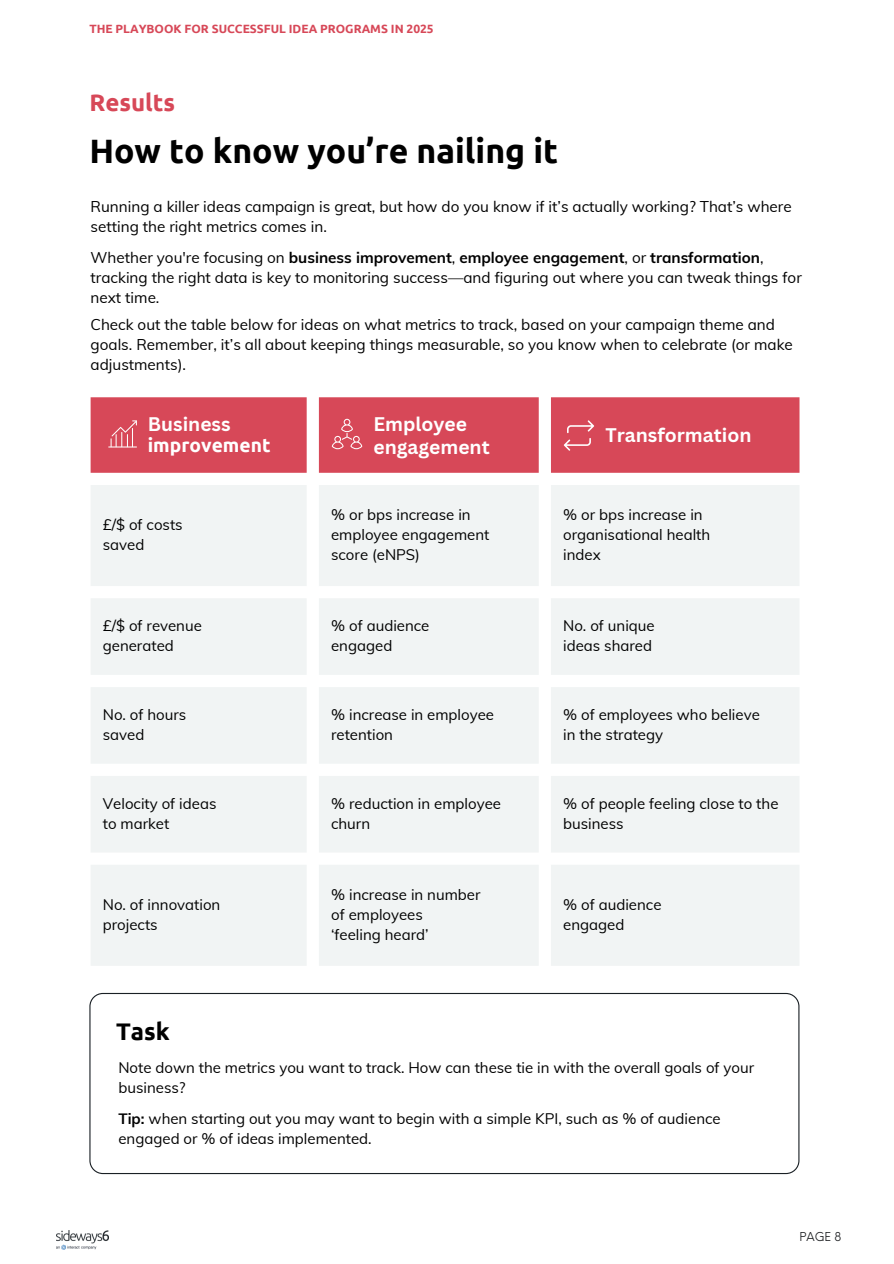
<style>
.page{position:relative;width:894px;height:1264px;background:#fff}
.page>*{position:absolute;margin:0;border:0;box-sizing:border-box;transform-origin:0 0}
.t1{font:700 33.75px "Ubuntu";color:#000}
.t2{font:700 24px "Ubuntu";color:#d74858}
.t3{font:700 24px "Ubuntu";color:#000}
.t4{font:700 19.2px/22.5px "Canva Sans";color:#fff}
.t5{font:700 19.2px "Ubuntu";color:#fff}
.t6{font:15.3px/20.2px "Muli";color:#000}
.t7{font:15px/20.2px "Muli";color:#000}
.t8{font:700 12px "Ubuntu";color:#d74858}
.t9{font:12px "Neue Einstellung";color:#17191c}
.s1{font-weight:700}
</style>
<div class="page">
<img style="left:57px;top:1230px;width:51px;height:19px">
<div style="left:91px;top:397px;width:708px;height:76px;background:#d74858"></div>
<svg style="left:91px;top:485px;width:708px;height:480px;fill:#f1f4f4"></svg>
<svg style="left:89px;top:992px;width:710px;height:182px"></svg>
<svg style="left:331px;top:419px;width:31px;height:30px"></svg>
<svg style="left:563px;top:420px;width:31px;height:30px"></svg>
<svg style="left:108px;top:420px;width:29px;height:27px"></svg>
<p class="t8" style="left:89px;top:21px;width:346px">THE PLAYBOOK FOR SUCCESSFUL IDEA PROGRAMS IN 2025</p>
<h2 class="t2" style="left:89px;top:88px;width:87px">Results</h2>
<h1 class="t1" style="left:89px;top:131px;width:470px">How to know you’re nailing it</h1>
<p class="t6" style="left:91px;top:195px;width:702px">Running a killer ideas campaign is great, but how do you know if it’s actually working? That’s where setting the right metrics comes in.</p>
<p class="t6" style="left:91px;top:246px;width:712px">Whether you're focusing on <span class="s1">business improvement</span>, <span class="s1">employee engagement</span>, or <span class="s1">transformation</span>, tracking the right data is key to monitoring success—and figuring out where you can tweak things for next time.</p>
<p class="t6" style="left:91px;top:313px;width:703px">Check out the table below for ideas on what metrics to track, based on your campaign theme and goals. Remember, it’s all about keeping things measurable, so you know when to celebrate (or make adjustments).</p>
<p class="t4" style="left:148px;top:413px;width:84px">Business</p>
<p class="t5" style="left:148px;top:434px;width:124px">improvement</p>
<p class="t4" style="left:373px;top:413px;width:118px">Employee engagement</p>
<p class="t4" style="left:605px;top:424px;width:147px">Transformation</p>
<p class="t7" style="left:103px;top:514px;width:81px">£/$ of costs saved</p>
<p class="t7" style="left:331px;top:503px;width:160px">% or bps increase in employee engagement score (eNPS)</p>
<p class="t7" style="left:563px;top:503px;width:148px">% or bps increase in organisational health index</p>
<p class="t7" style="left:103px;top:614px;width:101px">£/$ of revenue generated</p>
<p class="t7" style="left:331px;top:614px;width:100px">% of audience engaged</p>
<p class="t7" style="left:563px;top:614px;width:93px">No. of unique ideas shared</p>
<p class="t7" style="left:103px;top:703px;width:85px">No. of hours saved</p>
<p class="t7" style="left:331px;top:703px;width:164px">% increase in employee retention</p>
<p class="t7" style="left:563px;top:703px;width:198px">% of employees who believe in the strategy</p>
<p class="t7" style="left:103px;top:792px;width:115px">Velocity of ideas to market</p>
<p class="t7" style="left:331px;top:792px;width:171px">% reduction in employee churn</p>
<p class="t7" style="left:563px;top:792px;width:217px">% of people feeling close to the business</p>
<p class="t7" style="left:103px;top:893px;width:119px">No. of innovation projects</p>
<p class="t7" style="left:331px;top:883px;width:151px">% increase in number of employees<br>‘feeling heard’</p>
<p class="t7" style="left:563px;top:893px;width:100px">% of audience engaged</p>
<h2 class="t3" style="left:116px;top:1016px;width:55px">Task</h2>
<p class="t7" style="left:118px;top:1056px;width:637px">Note down the metrics you want to track. How can these tie in with the overall goals of your business?</p>
<p class="t7" style="left:118px;top:1107px;width:603px"><span class="s1">Tip:</span> when starting out you may want to begin with a simple KPI, such as % of audience engaged or % of ideas implemented.</p>
<p class="t9" style="left:799px;top:1225px;width:43px">PAGE 8</p>
</div>
